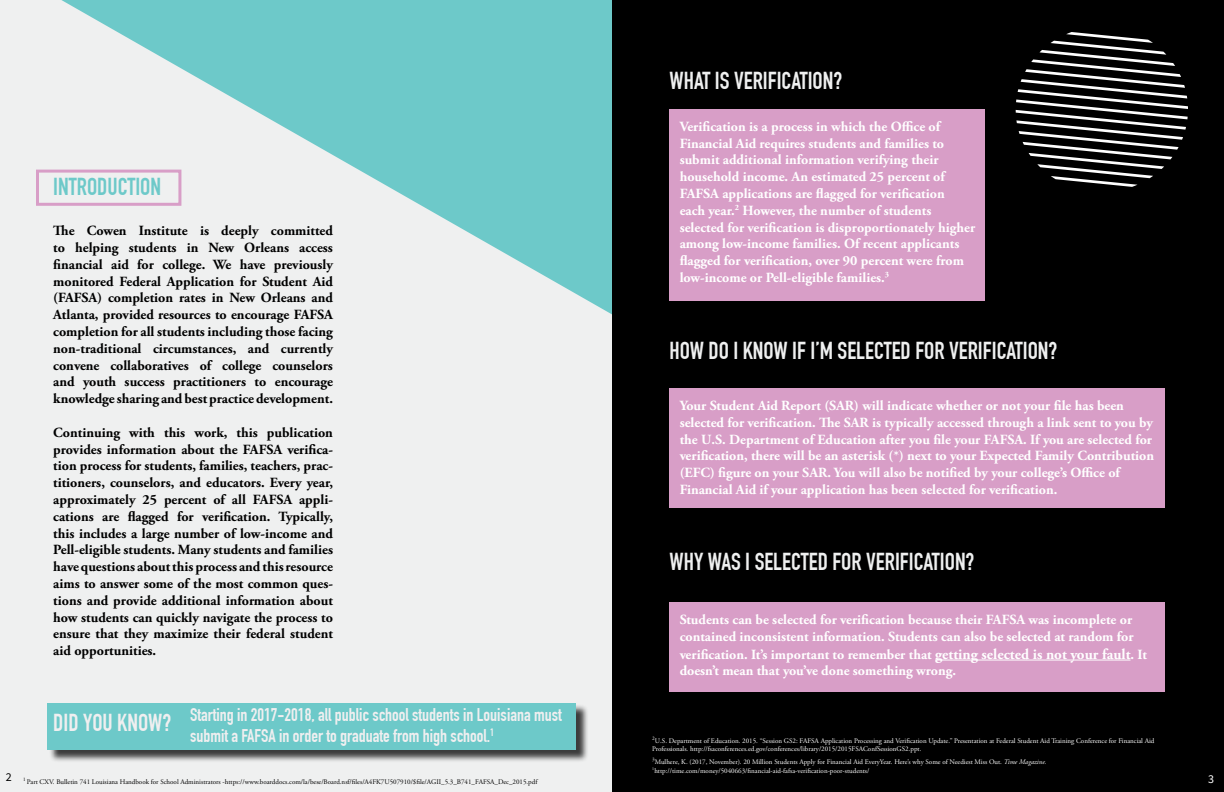
<style>
.page{position:relative;width:1224px;height:792px;background:#fff}
.page>*{position:absolute;margin:0;border:0;box-sizing:border-box;transform-origin:0 0}
.t1{font:700 24px "DIN Condensed";color:#eff0f0}
.t2{font:700 24px "DIN Condensed";color:#6dc9c9}
.t3{font:700 24px "DIN Condensed";color:#f0eff0}
.t4{font:700 18px/21.6px "DIN Condensed";color:#f0eff0}
.t5{font:700 14px/16.8px "Adobe Garamond Pro";color:#fff}
.t6{font:700 14px/16.8px "Adobe Garamond Pro";color:#000;text-align:justify}
.t7{font:12px "Source Sans Pro";color:#000}
.t8{font:12px "Source Sans Pro";color:#fff}
.t9{font:7px/8.4px "Adobe Garamond Pro";color:#fff}
.t10{font:7px "Adobe Garamond Pro";color:#000}
.s1{font-size:15px}
.s2{font-style:italic}
</style>
<div class="page">
<div style="left:0;top:0;width:616px;height:792px;background:#eff0f0"></div>
<svg style="left:61px;top:0;width:551px;height:315px"></svg>
<div style="left:49px;top:704px;width:540px;height:58px;background:#000;opacity:.75"></div>
<div style="left:48px;top:703px;width:528px;height:47px;background:#6dc9c9"></div>
<div style="left:612px;top:0;width:612px;height:792px;background:#000"></div>
<svg style="left:1016px;top:32px;width:172px;height:155px"></svg>
<div style="left:670px;top:109px;width:315px;height:192px;background:#d89ec7"></div>
<div style="left:670px;top:389px;width:495px;height:119px;background:#d89ec7"></div>
<div style="left:670px;top:602px;width:495px;height:90px;background:#d89ec7"></div>
<hr style="left:935px;top:660px;width:196px;height:1px;background:#fff">
<div style="left:36px;top:170px;width:145px;height:36px;border:3px solid #d89ec7"></div>
<p class="t7" style="left:6px;top:769px;width:7px">2</p>
<h1 class="t2" style="left:53px;top:172px;width:109px">INTRODUCTION</h1>
<p class="t6" style="left:53px;top:223px;width:281px">The Cowen Institute is deeply committed to helping students in New Orleans access financial aid for college. We have previously monitored Federal Application for Student Aid (FAFSA) completion rates in New Orleans and Atlanta, provided resources to encourage FAFSA completion for all students including those facing non-traditional circumstances, and currently convene collaboratives of college counselors and youth success practitioners to encourage knowledge sharing and best practice development.</p>
<p class="t6" style="left:53px;top:424px;width:281px">Continuing with this work, this publication provides information about the FAFSA verifica&shy;tion process for students, families, teachers, prac&shy;titioners, counselors, and educators. Every year, approximately 25 percent of all FAFSA appli&shy;cations are flagged for verification. Typically, this includes a large number of low-income and Pell-eligible students. Many students and families have questions about this process and this resource aims to answer some of the most common ques&shy;tions and provide additional information about how students can quickly navigate the process to ensure that they maximize their federal student aid opportunities.</p>
<h1 class="t3" style="left:53px;top:708px;width:119px">DID YOU KNOW?</h1>
<p class="t4" style="left:190px;top:704px;width:373px">Starting in 2017-2018, all public school students in Louisiana must submit a FAFSA in order to graduate from high school.<sup>1</sup></p>
<h1 class="t1" style="left:670px;top:67px;width:174px">WHAT IS VERIFICATION?</h1>
<p class="t5" style="left:680px;top:118px;width:297px">Verification is a process in which the Office of Financial Aid requires students and families to submit additional information verifying their household income. An estimated 25 percent of FAFSA applications are flagged for verification<br>each year.<sup>2</sup> However, the number of students selected for verification is disproportionately higher among low-income families. Of recent applicants flagged for verification, over 90 percent were from low-income or Pell-eligible families.<sup>3</sup></p>
<h1 class="t1" style="left:670px;top:336px;width:389px">HOW DO I KNOW IF I’M SELECTED FOR VERIFICATION?</h1>
<p class="t5" style="left:680px;top:397px;width:476px">Your Student Aid Report (SAR) will indicate whether or not your file has been selected for verification. The SAR is typically accessed through a link sent to you by the U.S. Department of Education after you file your FAFSA. If you are selected for verification, there will be an asterisk (*) next to your Expected Family Contribution (EFC) figure on your SAR. You will also be notified by your college’s Office of Financial Aid if your application has been selected for verification.</p>
<h1 class="t1" style="left:670px;top:548px;width:306px">WHY WAS I SELECTED FOR VERIFICATION?</h1>
<p class="t5" style="left:680px;top:611px;width:469px;line-height:17.2px">Students can be selected for verification because their FAFSA was incomplete or contained inconsistent information. Students can also be selected at random for verification. It’s important to remember that <span class="s1">getting selected is not your fault</span>. It doesn’t mean that you’ve done something wrong.</p>
<p class="t9" style="left:652px;top:737px;width:504px"><sup>2</sup>U.S. Department of Education. 2015. “Session GS2: FAFSA Application Processing and Verification Update.” Presentation at Federal Student Aid Training Conference for Financial Aid<br>Professionals. http://fsaconferences.ed.gov/conferences/library/2015/2015FSAConfSessionGS2.ppt.</p>
<p class="t9" style="left:652px;top:758px;width:396px"><sup>3</sup>Mulhere, K. (2017, November). 20 Million Students Apply for Financial Aid EveryYear. Here’s why Some of Neediest Miss Out. <span class="s2">Time Magazine.<br></span><sup>1</sup>http://time.com/money/5040663/financial-aid-fafsa-verification-poor-students/</p>
<p class="t10" style="left:23px;top:778px;width:516px"><sup>1</sup> Part CXV. Bulletin 741 Louisiana Handbook for School Administrators -https://www.boarddocs.com/la/bese/Board.nsf/files/A4FK7U507910/$file/AGII_5.3_B741_FAFSA_Dec_2015.pdf</p>
<p class="t8" style="left:1208px;top:771px;width:7px">3</p>
</div>
